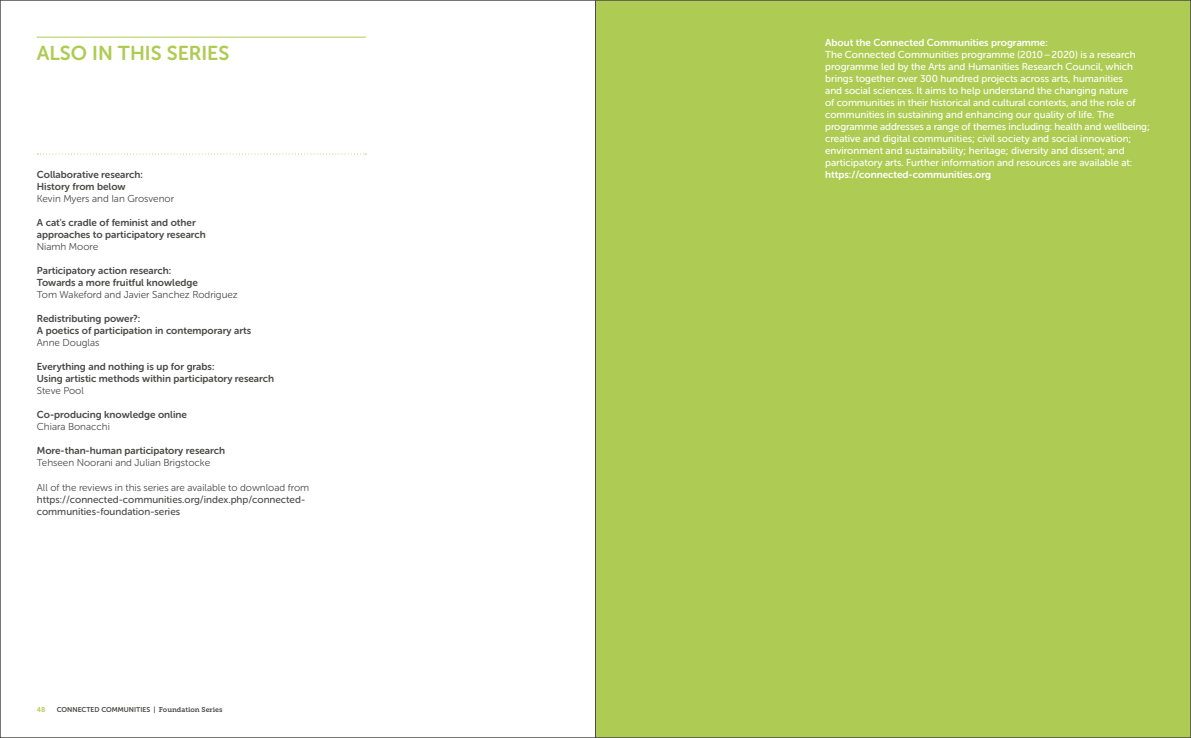
<style>
.page{position:relative;width:1191px;height:738px;background:#fff}
.page>*{position:absolute;margin:0;border:0;box-sizing:border-box;transform-origin:0 0}
.t1{font:20px "Museo Sans Rounded 700";color:#aecc53}
.t2{font:10px/12px "Museo Sans Rounded 500";color:#fff}
.t3{font:10px/12px "Museo Sans Rounded 700";color:#4a4a49}
.t4{font:10px "Museo Sans Rounded 300";color:#4a4a49}
.t5{font:10px/12px "Museo Sans Rounded 500";color:#4a4a49}
.t6{font:10px "Museo Sans Rounded 700";color:#fff}
.t7{font:7px "Museo Sans Rounded 700";color:#4a4a49}
.t8{font:7px "Museo Sans Rounded 700";color:#aecc53}
.s1{font-family:"Museo Slab 700"}
</style>
<div class="page">
<div style="left:595px;top:0;width:596px;height:737px;background:#aecc53"></div>
<hr style="left:37px;top:37px;width:329px;height:1px;background:#aecc53">
<svg style="left:37px;top:153px;width:329px;height:1px"></svg>
<hr style="left:595px;top:0;width:1px;height:737px;background:#4a4a49">
<h1 class="t1" style="left:37px;top:42px;width:194px">ALSO IN THIS SERIES</h1>
<p class="t3" style="left:37px;top:168px;width:107px">Collaborative research:<br>History from below</p>
<p class="t4" style="left:37px;top:193px;width:139px">Kevin Myers and Ian Grosvenor</p>
<p class="t3" style="left:37px;top:216px;width:170px">A cat's cradle of feminist and other approaches to participatory research</p>
<p class="t4" style="left:37px;top:241px;width:63px">Niamh Moore</p>
<p class="t3" style="left:37px;top:264px;width:162px">Participatory action research:<br>Towards a more fruitful knowledge</p>
<p class="t4" style="left:37px;top:289px;width:202px">Tom Wakeford and Javier Sanchez Rodriguez</p>
<p class="t3" style="left:37px;top:312px;width:216px">Redistributing power?:<br>A poetics of participation in contemporary arts</p>
<p class="t4" style="left:37px;top:337px;width:64px">Anne Douglas</p>
<p class="t3" style="left:37px;top:360px;width:239px">Everything and nothing is up for grabs:<br>Using artistic methods within participatory research</p>
<p class="t4" style="left:37px;top:385px;width:49px">Steve Pool</p>
<p class="t3" style="left:37px;top:408px;width:152px">Co-producing knowledge online</p>
<p class="t4" style="left:37px;top:421px;width:75px">Chiara Bonacchi</p>
<p class="t3" style="left:37px;top:444px;width:190px">More-than-human participatory research</p>
<p class="t4" style="left:37px;top:457px;width:175px">Tehseen Noorani and Julian Brigstocke</p>
<p class="t4" style="left:37px;top:481px;width:274px">All of the reviews in this series are available to download from</p>
<p class="t5" style="left:37px;top:492px;width:270px">https://connected-communities.org/index.php/connected&shy;communities-foundation-series</p>
<p class="t8" style="left:37px;top:705px;width:10px">48</p>
<p class="t7" style="left:57px;top:705px;width:167px">CONNECTED COMMUNITIES | <span class="s1">Foundation Series</span></p>
<p class="t6" style="left:825px;top:37px;width:224px">About the Connected Communities programme:</p>
<p class="t2" style="left:825px;top:48px;width:326px">The Connected Communities programme (2010–2020) is a research programme led by the Arts and Humanities Research Council, which brings together over 300 hundred projects across arts, humanities<br>and social sciences. It aims to help understand the changing nature<br>of communities in their historical and cultural contexts, and the role of communities in sustaining and enhancing our quality of life. The programme addresses a range of themes including: health and wellbeing; creative and digital communities; civil society and social innovation; environment and sustainability; heritage; diversity and dissent; and participatory arts. Further information and resources are available at:</p>
<p class="t6" style="left:825px;top:169px;width:167px">https://connected-communities.org</p>
</div>
